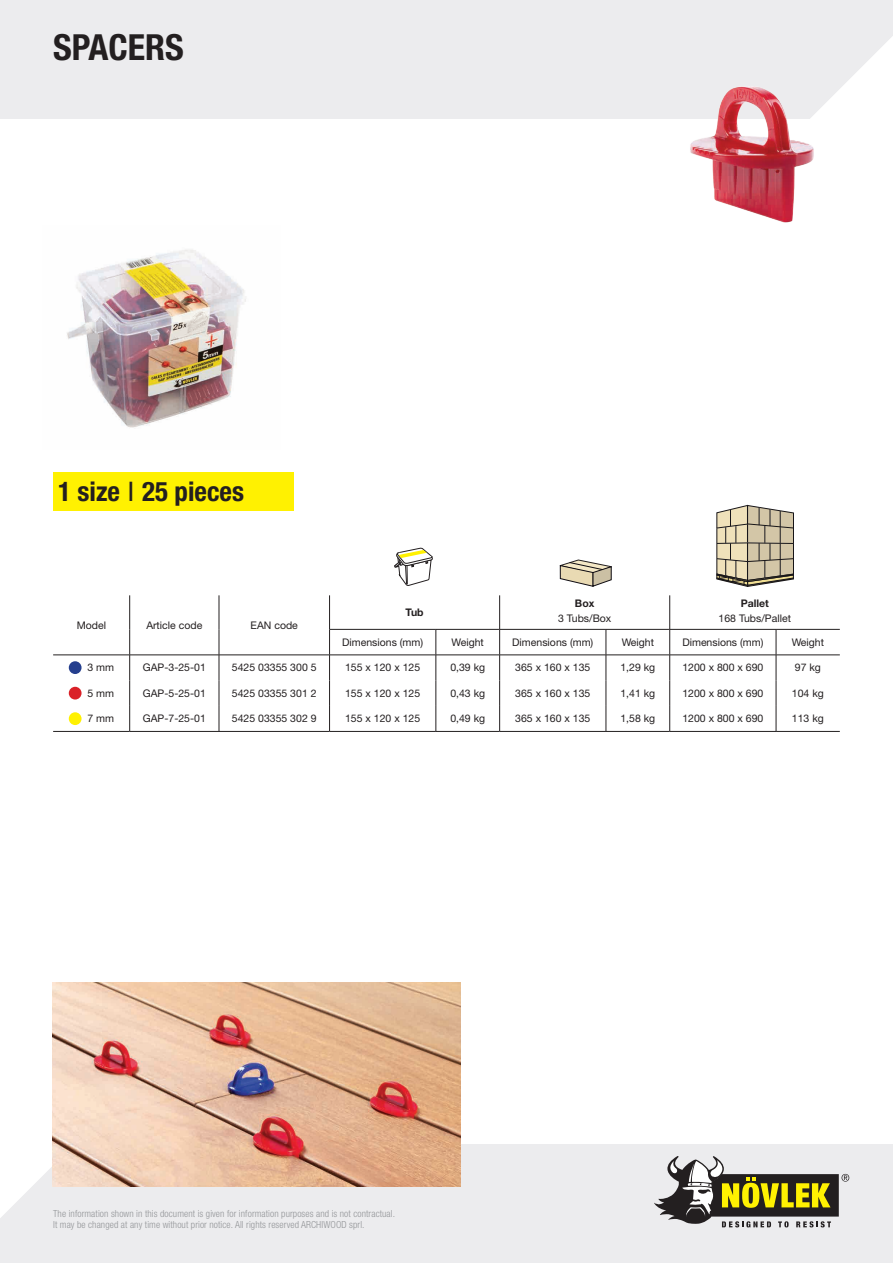
<style>
.page{position:relative;width:893px;height:1263px;background:#fff}
.page>*{position:absolute;margin:0;border:0;box-sizing:border-box;transform-origin:0 0}
.t1{font:700 condensed 36px "Helvetica Neue LT Std";color:#231f20}
.t2{font:700 condensed 27px "Helvetica Neue LT Std";color:#231f20}
.t3{font:10.5px "Helvetica Neue LT Std";color:#231f20}
.t4{font:700 10.5px "Helvetica Neue LT Std";color:#231f20}
.t5{font:300 condensed 9.75px/11.2px "Helvetica Neue LT Std";letter-spacing:.01em;color:#939598}
.s1{font-weight:400;font-stretch:normal}
</style>
<div class="page">
<div style="left:0;top:0;width:893px;height:119px;background:#ececee"></div>
<svg style="left:840px;top:36px;width:53px;height:83px"></svg>
<div style="left:0;top:1144px;width:893px;height:119px;background:#ececee"></div>
<svg style="left:0;top:1144px;width:123px;height:74px"></svg>
<svg style="left:654px;top:1156px;width:195px;height:71px"></svg>
<img style="left:67px;top:249px;width:179px;height:179px">
<img style="left:690px;top:86px;width:150px;height:137px">
<img style="left:52px;top:982px;width:409px;height:204px">
<svg style="left:395px;top:548px;width:38px;height:38px"></svg>
<svg style="left:560px;top:560px;width:52px;height:26px"></svg>
<svg style="left:717px;top:505px;width:77px;height:82px;background:#bfb59b"></svg>
<div style="left:53px;top:472px;width:240px;height:38px;background:#fff101"></div>
<hr style="left:53px;top:731px;width:77px;height:1px;background:#231f20">
<hr style="left:130px;top:731px;width:89px;height:1px;background:#231f20">
<hr style="left:219px;top:731px;width:111px;height:1px;background:#231f20">
<hr style="left:329px;top:629px;width:107px;height:1px;background:#231f20">
<hr style="left:436px;top:629px;width:64px;height:1px;background:#231f20">
<hr style="left:500px;top:629px;width:106px;height:1px;background:#231f20">
<hr style="left:606px;top:629px;width:64px;height:1px;background:#231f20">
<hr style="left:670px;top:629px;width:106px;height:1px;background:#231f20">
<hr style="left:776px;top:629px;width:64px;height:1px;background:#231f20">
<hr style="left:330px;top:655px;width:106px;height:1px;background:#231f20">
<hr style="left:436px;top:655px;width:64px;height:1px;background:#231f20">
<hr style="left:500px;top:655px;width:106px;height:1px;background:#231f20">
<hr style="left:606px;top:655px;width:64px;height:1px;background:#231f20">
<hr style="left:670px;top:655px;width:106px;height:1px;background:#231f20">
<hr style="left:776px;top:655px;width:64px;height:1px;background:#231f20">
<hr style="left:499px;top:595px;width:1px;height:34px;background:#231f20">
<svg style="left:436px;top:629px;width:1px;height:102px"></svg>
<svg style="left:499px;top:629px;width:1px;height:102px"></svg>
<svg style="left:606px;top:629px;width:1px;height:102px"></svg>
<svg style="left:669px;top:629px;width:1px;height:102px"></svg>
<svg style="left:329px;top:629px;width:1px;height:102px"></svg>
<hr style="left:53px;top:655px;width:77px;height:1px;background:#231f20">
<hr style="left:130px;top:655px;width:89px;height:1px;background:#231f20">
<hr style="left:219px;top:655px;width:111px;height:1px;background:#231f20">
<hr style="left:129px;top:595px;width:1px;height:34px;background:#231f20">
<hr style="left:219px;top:595px;width:1px;height:34px;background:#231f20">
<hr style="left:329px;top:595px;width:1px;height:34px;background:#231f20">
<svg style="left:129px;top:629px;width:1px;height:102px"></svg>
<svg style="left:219px;top:629px;width:1px;height:102px"></svg>
<svg style="left:776px;top:629px;width:1px;height:102px"></svg>
<hr style="left:669px;top:595px;width:1px;height:34px;background:#231f20">
<hr style="left:330px;top:731px;width:106px;height:1px;background:#231f20">
<hr style="left:436px;top:731px;width:64px;height:1px;background:#231f20">
<hr style="left:500px;top:731px;width:106px;height:1px;background:#231f20">
<hr style="left:606px;top:731px;width:64px;height:1px;background:#231f20">
<hr style="left:670px;top:731px;width:106px;height:1px;background:#231f20">
<hr style="left:776px;top:731px;width:64px;height:1px;background:#231f20">
<div style="left:69px;top:661px;width:13px;height:13px;background:#253f8e;border-radius:50%"></div>
<div style="left:69px;top:687px;width:13px;height:12px;background:#da2128;border-radius:50%"></div>
<div style="left:69px;top:712px;width:13px;height:13px;background:#fff101;border-radius:50%"></div>
<p class="t1" style="left:53px;top:25px;width:132px">SPACERS</p>
<p class="t2" style="left:58px;top:475px;width:187px">1 size <span class="s1">I</span> 25 pieces</p>
<p class="t3" style="left:77px;top:619px;width:31px">Model</p>
<p class="t3" style="left:146px;top:619px;width:57px">Article code</p>
<p class="t3" style="left:251px;top:619px;width:49px">EAN code</p>
<p class="t4" style="left:406px;top:606px;width:20px">Tub</p>
<p class="t4" style="left:575px;top:596px;width:21px">Box</p>
<p class="t3" style="left:558px;top:612px;width:55px">3 Tubs/Box</p>
<p class="t4" style="left:741px;top:596px;width:30px">Pallet</p>
<p class="t3" style="left:719px;top:612px;width:74px">168 Tubs/Pallet</p>
<p class="t3" style="left:342px;top:636px;width:83px">Dimensions (mm)</p>
<p class="t3" style="left:452px;top:636px;width:34px">Weight</p>
<p class="t3" style="left:512px;top:636px;width:83px">Dimensions (mm)</p>
<p class="t3" style="left:622px;top:636px;width:34px">Weight</p>
<p class="t3" style="left:682px;top:636px;width:83px">Dimensions (mm)</p>
<p class="t3" style="left:792px;top:636px;width:34px">Weight</p>
<p class="t3" style="left:87px;top:661px;width:28px">3 mm</p>
<p class="t3" style="left:143px;top:661px;width:65px">GAP-3-25-01</p>
<p class="t3" style="left:232px;top:661px;width:86px">5425 03355 300 5</p>
<p class="t3" style="left:345px;top:661px;width:77px">155 x 120 x 125</p>
<p class="t3" style="left:450px;top:661px;width:36px">0,39 kg</p>
<p class="t3" style="left:515px;top:661px;width:77px">365 x 160 x 135</p>
<p class="t3" style="left:620px;top:661px;width:36px">1,29 kg</p>
<p class="t3" style="left:682px;top:661px;width:82px">1200 x 800 x 690</p>
<p class="t3" style="left:795px;top:661px;width:28px">97 kg</p>
<p class="t3" style="left:87px;top:686px;width:28px">5 mm</p>
<p class="t3" style="left:143px;top:687px;width:65px">GAP-5-25-01</p>
<p class="t3" style="left:232px;top:687px;width:86px">5425 03355 301 2</p>
<p class="t3" style="left:345px;top:687px;width:77px">155 x 120 x 125</p>
<p class="t3" style="left:450px;top:687px;width:36px">0,43 kg</p>
<p class="t3" style="left:515px;top:687px;width:77px">365 x 160 x 135</p>
<p class="t3" style="left:620px;top:687px;width:36px">1,41 kg</p>
<p class="t3" style="left:682px;top:687px;width:82px">1200 x 800 x 690</p>
<p class="t3" style="left:792px;top:687px;width:33px">104 kg</p>
<p class="t3" style="left:87px;top:712px;width:28px">7 mm</p>
<p class="t3" style="left:143px;top:712px;width:65px">GAP-7-25-01</p>
<p class="t3" style="left:232px;top:712px;width:86px">5425 03355 302 9</p>
<p class="t3" style="left:345px;top:712px;width:77px">155 x 120 x 125</p>
<p class="t3" style="left:450px;top:712px;width:36px">0,49 kg</p>
<p class="t3" style="left:515px;top:712px;width:77px">365 x 160 x 135</p>
<p class="t3" style="left:620px;top:712px;width:36px">1,58 kg</p>
<p class="t3" style="left:682px;top:712px;width:82px">1200 x 800 x 690</p>
<p class="t3" style="left:792px;top:712px;width:33px">113 kg</p>
<p class="t5" style="left:53px;top:1208px;width:343px">The information shown in this document is given for information purposes and is not contractual.<br>It may be changed at any time without prior notice. All rights reserved ARCHIWOOD sprl.</p>
</div>
